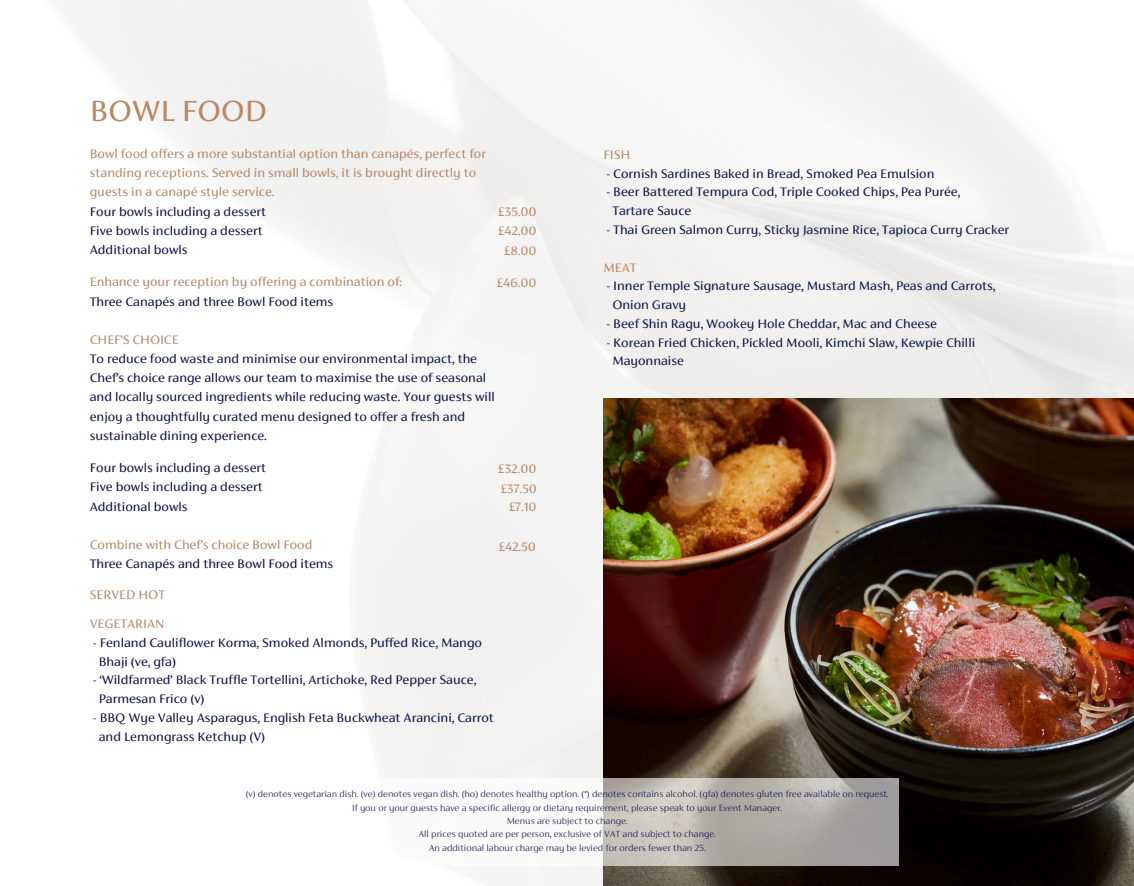
<style>
.page{position:relative;width:1134px;height:886px;background:#fff}
.page>*{position:absolute;margin:0;border:0;box-sizing:border-box;transform-origin:0 0}
.t1{font:32.5px "FS Siena";color:#b88865}
.t2{font:13.75px/19.1px "FS Siena";color:#0a1347}
.t3{font:13.75px/19.1px "FS Siena";color:#b88865}
.t4{font:200 10px "FS Siena";color:#0a1347}
.s1{color:#0a1347}
.s2{color:#b88865}
</style>
<div class="page">
<img style="left:54px;top:0;width:1079px;height:886px">
<img style="left:603px;top:399px;width:530px;height:486px">
<svg style="left:236px;top:779px;width:662px;height:87px"></svg>
<h3 class="t1" style="left:90px;top:98px;width:179px">BOWL FOOD</h3>
<p class="t3" style="left:90px;top:145px;width:398px">Bowl food offers a more substantial option than canapés, perfect for standing receptions. Served in small bowls, it is brought directly to guests in a canapé style service.<br><span class="s1">Four bowls including a dessert<br>Five bowls including a dessert<br>Additional bowls</span></p>
<h1 class="t3" style="left:90px;top:274px;width:314px">Enhance your reception by offering a combination of:<br><span class="s1">Three Canapés and three Bowl Food items</span></h1>
<h3 class="t2" style="left:90px;top:331px;width:406px"><span class="s2">CHEF’S CHOICE<br></span>To reduce food waste and minimise our environmental impact, the Chef’s choice range allows our team to maximise the use of seasonal and locally sourced ingredients while reducing waste. Your guests will enjoy a thoughtfully curated menu designed to offer a fresh and sustainable dining experience.</h3>
<h3 class="t2" style="left:90px;top:459px;width:178px">Four bowls including a dessert<br>Five bowls including a dessert<br>Additional bowls</h3>
<h3 class="t2" style="left:90px;top:536px;width:245px"><span class="s2">Combine with Chef’s choice Bowl Food<br></span>Three Canapés and three Bowl Food items</h3>
<h3 class="t3" style="left:498px;top:203px;width:40px">£35.00</h3>
<h3 class="t3" style="left:498px;top:223px;width:40px">£42.00</h3>
<h3 class="t3" style="left:504px;top:242px;width:34px">£8.00</h3>
<h3 class="t3" style="left:497px;top:274px;width:41px">£46.00</h3>
<h3 class="t3" style="left:498px;top:460px;width:40px">£32.00</h3>
<h3 class="t3" style="left:500px;top:480px;width:38px">£37.50</h3>
<p class="t3" style="left:509px;top:498px;width:29px">£7.10</p>
<h3 class="t3" style="left:499px;top:538px;width:39px">£42.50</h3>
<h3 class="t3" style="left:90px;top:587px;width:77px">SERVED HOT</h3>
<h3 class="t3" style="left:90px;top:615px;width:76px">VEGETARIAN</h3>
<h3 class="t2" style="left:99px;top:634px;width:385px;line-height:18.8px;text-indent:-6px">- Fenland Cauliflower Korma, Smoked Almonds, Puffed Rice, Mango<br>Bhaji (ve, gfa)</h3>
<h3 class="t2" style="left:99px;top:672px;width:379px;line-height:18.8px;text-indent:-6px">- ‘Wildfarmed’ Black Truffle Tortellini, Artichoke, Red Pepper Sauce,<br>Parmesan Frico (v)</h3>
<h3 class="t2" style="left:99px;top:709px;width:396px;line-height:18.8px;text-indent:-6px">- BBQ Wye Valley Asparagus, English Feta Buckwheat Arancini, Carrot and Lemongrass Ketchup (V)</h3>
<h3 class="t3" style="left:603px;top:146px;width:28px">FISH</h3>
<h3 class="t2" style="left:606px;top:165px;width:329px">- Cornish Sardines Baked in Bread, Smoked Pea Emulsion</h3>
<h3 class="t2" style="left:612px;top:184px;width:349px;line-height:18.8px;text-indent:-6px">- Beer Battered Tempura Cod, Triple Cooked Chips, Pea Purée,<br>Tartare Sauce</h3>
<h3 class="t2" style="left:606px;top:221px;width:404px">- Thai Green Salmon Curry, Sticky Jasmine Rice, Tapioca Curry Cracker</h3>
<h3 class="t3" style="left:603px;top:259px;width:35px">MEAT</h3>
<h3 class="t2" style="left:612px;top:278px;width:384px;line-height:18.8px;text-indent:-6px">- Inner Temple Signature Sausage, Mustard Mash, Peas and Carrots,<br>Onion Gravy</h3>
<h3 class="t2" style="left:606px;top:315px;width:332px">- Beef Shin Ragu, Wookey Hole Cheddar, Mac and Cheese</h3>
<h3 class="t2" style="left:612px;top:334px;width:364px;line-height:18.8px;text-indent:-6px">- Korean Fried Chicken, Pickled Mooli, Kimchi Slaw, Kewpie Chilli<br>Mayonnaise</h3>
<h2 class="t4" style="left:246px;top:790px;width:644px">(v) denotes vegetarian dish. (ve) denotes vegan dish. (ho) denotes healthy option. (*) denotes contains alcohol. (gfa) denotes gluten free available on request.</h2>
<h3 class="t4" style="left:352px;top:803px;width:431px">If you or your guests have a specific allergy or dietary requirement, please speak to your Event Manager.</h3>
<p class="t4" style="left:507px;top:817px;width:122px">Menus are subject to change.</p>
<p class="t4" style="left:418px;top:830px;width:299px">All prices quoted are per person, exclusive of VAT and subject to change.</p>
<p class="t4" style="left:428px;top:843px;width:278px">An additional labour charge may be levied for orders fewer than 25.</p>
</div>
